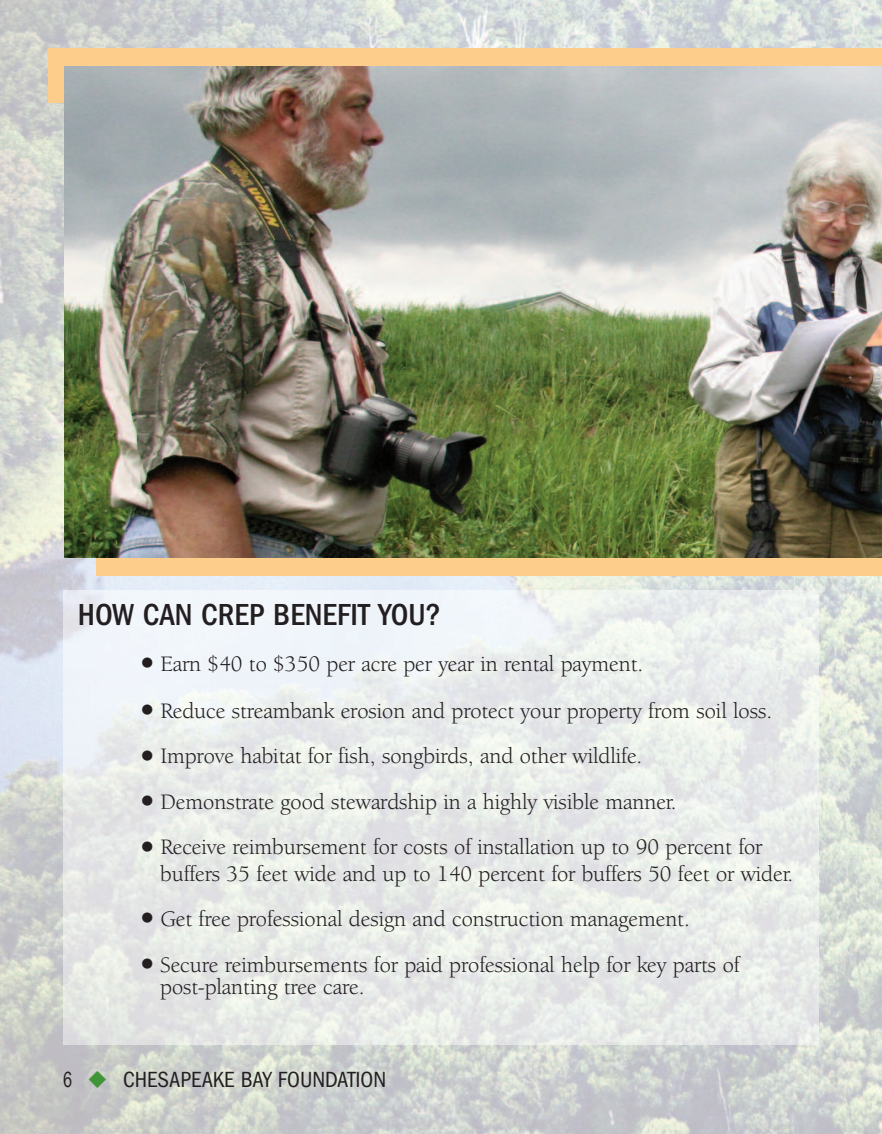
<style>
.page{position:relative;width:882px;height:1134px;background:#fff}
.page>*{position:absolute;margin:0;border:0;box-sizing:border-box;transform-origin:0 0}
.t1{font:500 condensed 31.5px "Franklin Gothic";color:#231f20}
.t2{font:22.75px/26.2px "Berkeley Oldstyle IT Cby BT";color:#231f20}
.t3{font:condensed 22.75px "Franklin Gothic";color:#231f20;scale:.8 1}
.s1{color:#3f9537}
</style>
<div class="page">
<img style="left:0;top:0;width:882px;height:1134px">
<img style="left:63px;top:590px;width:756px;height:455px">
<div style="left:48px;top:48px;width:834px;height:55px;background:#fdce8b"></div>
<div style="left:96px;top:521px;width:786px;height:55px;background:#fdce8b"></div>
<img style="left:65px;top:66px;width:817px;height:492px">
<h1 class="t1" style="left:78px;top:604px;width:365px">HOW CAN CREP BENEFIT YOU?</h1>
<p class="t2" style="left:141px;top:652px;width:504px">● Earn $40 to $350 per acre per year in rental payment.</p>
<p class="t2" style="left:141px;top:700px;width:633px">● Reduce streambank erosion and protect your property from soil loss.</p>
<p class="t2" style="left:141px;top:745px;width:503px">● Improve habitat for fish, songbirds, and other wildlife.</p>
<p class="t2" style="left:141px;top:791px;width:537px">● Demonstrate good stewardship in a highly visible manner.</p>
<p class="t2" style="left:160px;top:836px;width:635px;text-indent:-19px">● Receive reimbursement for costs of installation up to 90 percent for buffers 35 feet wide and up to 140 percent for buffers 50 feet or wider.</p>
<p class="t2" style="left:141px;top:908px;width:551px">● Get free professional design and construction management.</p>
<p class="t2" style="left:160px;top:955px;width:581px;line-height:22.8px;text-indent:-19px">● Secure reimbursements for paid professional help for key parts of post-planting tree care.</p>
<p class="t3" style="left:63px;top:1072px;width:405px">6 <span class="s1">◆</span> CHESAPEAKE BAY FOUNDATION</p>
</div>
